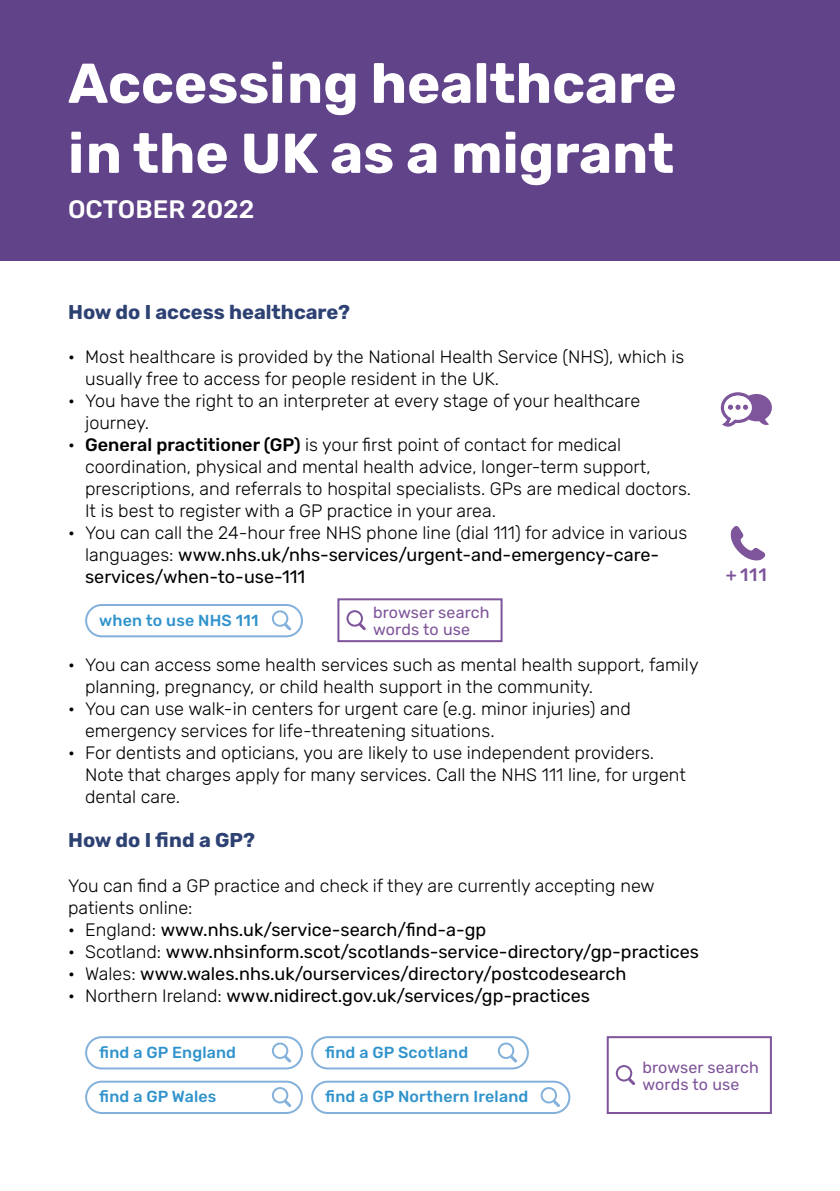
<style>
.page{position:relative;width:840px;height:1191px;background:#fff}
.page>*{position:absolute;margin:0;border:0;box-sizing:border-box;transform-origin:0 0}
.t1{font:700 56px/70px "Rubik";color:#fff}
.t2{font:500 25.2px "Rubik";color:#fff}
.t3{font:700 20px "Rubik";color:#2d4173}
.t4{font:300 18px/22px "Rubik";color:#000}
.t5{font:18px/22px "Rubik";color:#000}
.t6{font:500 18px "Rubik";color:#7e549a}
.t7{font:500 16px "Rubik";letter-spacing:.01em;color:#3093cc}
.t8{font:16px/16.8px "Rubik";letter-spacing:.01em;color:#7e549a}
.s1{font-weight:400}
.s2{font-weight:500}
.s3{font-weight:300}
</style>
<div class="page">
<div style="left:0;top:0;width:839px;height:261px;background:#61438a"></div>
<div style="left:85px;top:604px;width:218px;height:33px;border:2px solid #83b1db;border-radius:16px"></div>
<div style="left:85px;top:1036px;width:218px;height:33px;border:2px solid #83b1db;border-radius:16px"></div>
<div style="left:311px;top:1080px;width:259px;height:34px;border:2px solid #83b1db;border-radius:16px"></div>
<div style="left:311px;top:1036px;width:217px;height:33px;border:2px solid #83b1db;border-radius:16px"></div>
<div style="left:606px;top:1036px;width:165px;height:78px;border:2px solid #7e549a"></div>
<div style="left:337px;top:598px;width:165px;height:44px;border:2px solid #7e549a"></div>
<div style="left:85px;top:1080px;width:218px;height:34px;border:2px solid #83b1db;border-radius:16px"></div>
<div style="left:272px;top:610px;width:16px;height:17px;border:2px solid #83b1db;border-radius:50%"></div>
<svg style="left:281px;top:620px;width:10px;height:11px"></svg>
<div style="left:272px;top:1042px;width:16px;height:17px;border:2px solid #83b1db;border-radius:50%"></div>
<svg style="left:281px;top:1052px;width:10px;height:11px"></svg>
<div style="left:615px;top:1065px;width:17px;height:16px;border:2px solid #7e549a;border-radius:50%"></div>
<svg style="left:625px;top:1075px;width:11px;height:10px"></svg>
<div style="left:346px;top:610px;width:17px;height:16px;border:2px solid #7e549a;border-radius:50%"></div>
<svg style="left:356px;top:620px;width:10px;height:11px"></svg>
<div style="left:497px;top:1042px;width:17px;height:17px;border:2px solid #83b1db;border-radius:50%"></div>
<svg style="left:507px;top:1052px;width:10px;height:11px"></svg>
<div style="left:272px;top:1087px;width:16px;height:16px;border:2px solid #83b1db;border-radius:50%"></div>
<svg style="left:281px;top:1097px;width:11px;height:10px"></svg>
<div style="left:540px;top:1087px;width:16px;height:16px;border:2px solid #83b1db;border-radius:50%"></div>
<svg style="left:550px;top:1097px;width:10px;height:10px"></svg>
<svg style="left:730px;top:526px;width:35px;height:35px"></svg>
<svg style="left:720px;top:392px;width:51px;height:35px"></svg>
<h1 class="t1" style="left:68px;top:50px;width:609px">Accessing healthcare in the UK as a migrant</h1>
<h2 class="t2" style="left:68px;top:195px;width:188px">OCTOBER 2022</h2>
<p class="t3" style="left:68px;top:301px;width:283px">How do I access healthcare?</p>
<p class="t4" style="left:85px;top:346px;width:600px;text-indent:-17px"><span class="s1">•</span> Most healthcare is provided by the National Health Service (NHS), which is usually free to access for people resident in the UK.</p>
<p class="t4" style="left:85px;top:390px;width:556px;text-indent:-17px"><span class="s1">•</span> You have the right to an interpreter at every stage of your healthcare journey.</p>
<p class="t4" style="left:85px;top:434px;width:607px;text-indent:-17px"><span class="s1">•</span> <span class="s2">General practitioner (GP)</span> is your first point of contact for medical coordination, physical and mental health advice, longer-term support, prescriptions, and referrals to hospital specialists. GPs are medical doctors.<br>It is best to register with a GP practice in your area.</p>
<p class="t5" style="left:85px;top:522px;width:603px;text-indent:-17px">• <span class="s3">You can call the 24-hour free NHS phone line (dial 111) for advice in various languages:</span> www.nhs.uk/nhs-services/urgent-and-emergency-care&shy;services/when-to-use-111</p>
<p class="t7" style="left:99px;top:611px;width:161px">when to use NHS 111</p>
<p class="t8" style="left:373px;top:604px;width:118px">browser search words to use</p>
<p class="t4" style="left:85px;top:654px;width:614px;text-indent:-17px"><span class="s1">•</span> You can access some health services such as mental health support, family planning, pregnancy, or child health support in the community.</p>
<p class="t4" style="left:85px;top:698px;width:547px;text-indent:-17px"><span class="s1">•</span> You can use walk-in centers for urgent care (e.g. minor injuries) and emergency services for life-threatening situations.</p>
<p class="t4" style="left:85px;top:742px;width:602px;text-indent:-17px"><span class="s1">•</span> For dentists and opticians, you are likely to use independent providers.<br>Note that charges apply for many services. Call the NHS 111 line, for urgent dental care.</p>
<p class="t3" style="left:68px;top:829px;width:188px">How do I find a GP?</p>
<p class="t4" style="left:68px;top:874px;width:588px">You can find a GP practice and check if they are currently accepting new patients online:</p>
<p class="t5" style="left:68px;top:918px;width:419px">• <span class="s3">England:</span> www.nhs.uk/service-search/find-a-gp</p>
<p class="t5" style="left:68px;top:940px;width:632px">• <span class="s3">Scotland:</span> www.nhsinform.scot/scotlands-service-directory/gp-practices</p>
<p class="t5" style="left:68px;top:962px;width:559px">• <span class="s3">Wales:</span> www.wales.nhs.uk/ourservices/directory/postcodesearch</p>
<p class="t5" style="left:68px;top:984px;width:523px">• <span class="s3">Northern Ireland:</span> www.nidirect.gov.uk/services/gp-practices</p>
<p class="t6" style="left:725px;top:564px;width:43px">+ 111</p>
<p class="t7" style="left:99px;top:1043px;width:138px">find a GP England</p>
<p class="t7" style="left:99px;top:1088px;width:119px">find a GP Wales</p>
<p class="t7" style="left:325px;top:1043px;width:144px">find a GP Scotland</p>
<p class="t7" style="left:325px;top:1088px;width:204px">find a GP Northern Ireland</p>
<p class="t8" style="left:642px;top:1059px;width:118px">browser search words to use</p>
</div>
